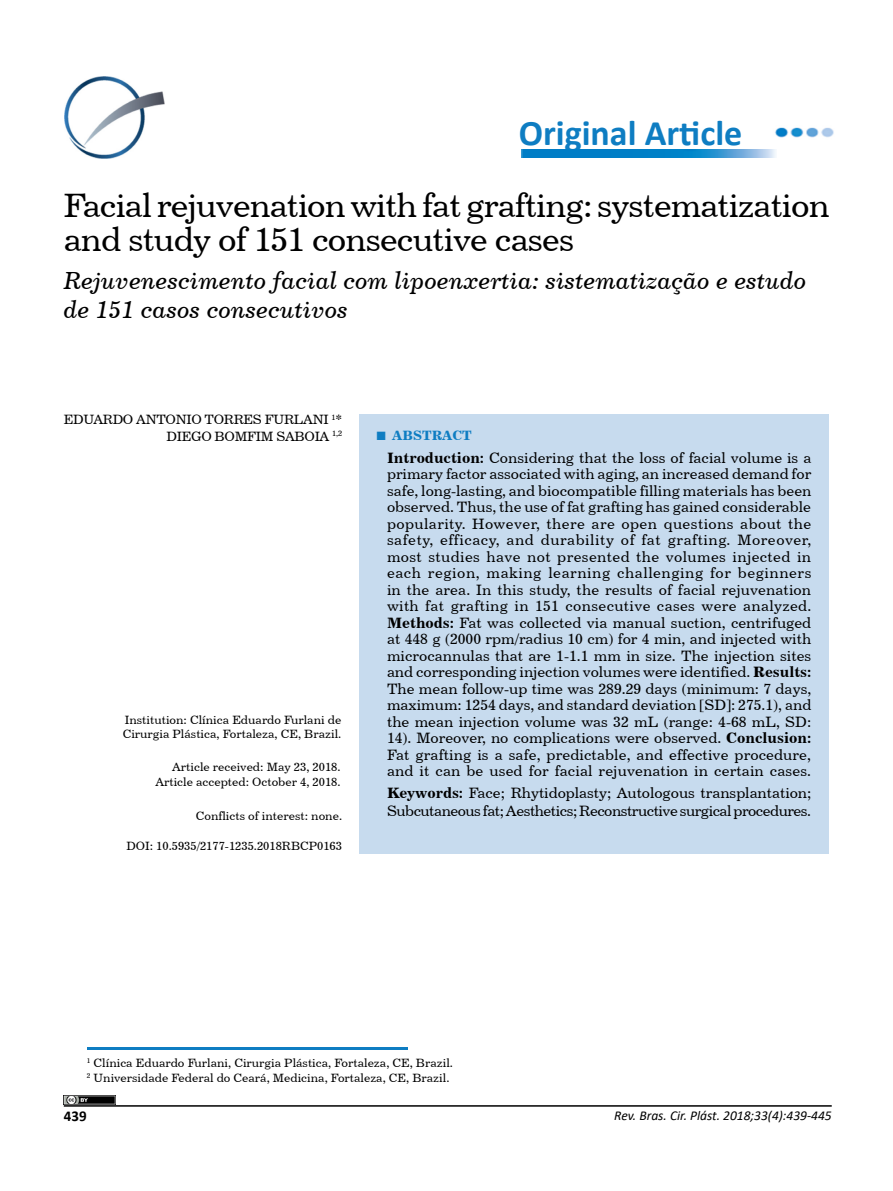
<style>
.page{position:relative;width:893px;height:1191px;background:#fff}
.page>*{position:absolute;margin:0;border:0;box-sizing:border-box;transform-origin:0 0}
.t1{font:700 36px "Calibri";color:#0e7dc2}
.t2{font:33.75px/34.5px "Century 731 BT Roman A";letter-spacing:-.025em;color:#000}
.t3{font:24.75px/29.7px "Century 731 BT Italic A";color:#000}
.t4{font:15px/16.5px "Century 731 BT Roman A";letter-spacing:-.005em;color:#000;text-align:justify}
.t5{font:15px/18px "Century 731 BT Roman A";letter-spacing:-.035em;color:#000}
.t6{font:700 15px "Calibri";color:#000}
.t7{font:13.5px/16.2px "Century 731 BT Roman A";letter-spacing:-.025em;color:#000;text-align:right}
.t8{font:italic 13.5px "Calibri";color:#000}
.t9{font:13.5px "Century 731 BT Bold A";color:#0e7dc2}
.t10{font:12px/14.4px "Century 731 BT Roman A";color:#000}
.s1{font-family:"Times New Roman";font-weight:700;font-size:18px}
.s2{font-family:"Century 731 BT Bold A"}
</style>
<div class="page">
<hr style="left:64px;top:1105px;width:768px;height:1px;background:#000">
<img style="left:775px;top:127px;width:59px;height:11px">
<img style="left:521px;top:150px;width:255px;height:7px">
<img style="left:65px;top:77px;width:100px;height:82px">
<div style="left:359px;top:414px;width:470px;height:439px;background:#c7dbee"></div>
<hr style="left:87px;top:1047px;width:320px;height:2px;background:#0e7dc2">
<img style="left:64px;top:1095px;width:51px;height:9px">
<h1 class="t1" style="left:519px;top:108px;width:225px">Original Article</h1>
<h2 class="t2" style="left:64px;top:187px;width:767px">Facial rejuvenation with fat grafting: systematization and study of 151 consecutive cases</h2>
<h3 class="t3" style="left:64px;top:265px;width:744px">Rejuvenescimento facial com lipoenxertia: sistematização e estudo de 151 casos consecutivos</h3>
<p class="t7" style="left:64px;top:411px;width:280px">EDUARDO ANTONIO TORRES FURLANI <sup>1</sup>*<br>DIEGO BOMFIM SABOIA <sup>1,2</sup></p>
<p class="t10" style="left:123px;top:712px;width:220px">Institution: Clínica Eduardo Furlani de<br>Cirurgia Plástica, Fortaleza, CE, Brazil.</p>
<p class="t10" style="left:155px;top:759px;width:187px;text-align:right">Article received: May 23, 2018.<br>Article accepted: October 4, 2018.</p>
<p class="t10" style="left:196px;top:808px;width:148px">Conflicts of interest: none.</p>
<p class="t10" style="left:126px;top:838px;width:217px">DOI: 10.5935/2177-1235.2018RBCP0163</p>
<p class="t9" style="left:376px;top:427px;width:98px"><span class="s1">■</span> ABSTRACT</p>
<p class="t4" style="left:387px;top:449px;width:426px"><span class="s2">Introduction:</span> Considering that the loss of facial volume is a primary factor associated with aging, an increased demand for safe, long-lasting, and biocompatible filling materials has been observed. Thus, the use of fat grafting has gained considerable popularity. However, there are open questions about the safety, efficacy, and durability of fat grafting. Moreover, most studies have not presented the volumes injected in each region, making learning challenging for beginners in the area. In this study, the results of facial rejuvenation with fat grafting in 151 consecutive cases were analyzed.<br><span class="s2">Methods:</span> Fat was collected via manual suction, centrifuged at 448 g (2000 rpm/radius 10 cm) for 4 min, and injected with microcannulas that are 1-1.1 mm in size. The injection sites and corresponding injection volumes were identified. <span class="s2">Results:<br></span>The mean follow-up time was 289.29 days (minimum: 7 days, maximum: 1254 days, and standard deviation [SD]: 275.1), and the mean injection volume was 32 mL (range: 4-68 mL, SD:<br>14). Moreover, no complications were observed. <span class="s2">Conclusion:<br></span>Fat grafting is a safe, predictable, and effective procedure, and it can be used for facial rejuvenation in certain cases.</p>
<p class="t5" style="left:387px;top:783px;width:426px"><span class="s2">Keywords:</span> Face; Rhytidoplasty; Autologous transplantation;<br>Subcutaneous fat; Aesthetics; Reconstructive surgical procedures.</p>
<p class="t10" style="left:87px;top:1055px;width:368px;line-height:15px"><sup>1</sup> Clínica Eduardo Furlani, Cirurgia Plástica, Fortaleza, CE, Brazil.<br><sup>2</sup> Universidade Federal do Ceará, Medicina, Fortaleza, CE, Brazil.</p>
<p class="t6" style="left:64px;top:1105px;width:24px">439</p>
<p class="t8" style="left:614px;top:1106px;width:219px">Rev. Bras. Cir. Plást. 2018;33(4):439-445</p>
</div>
